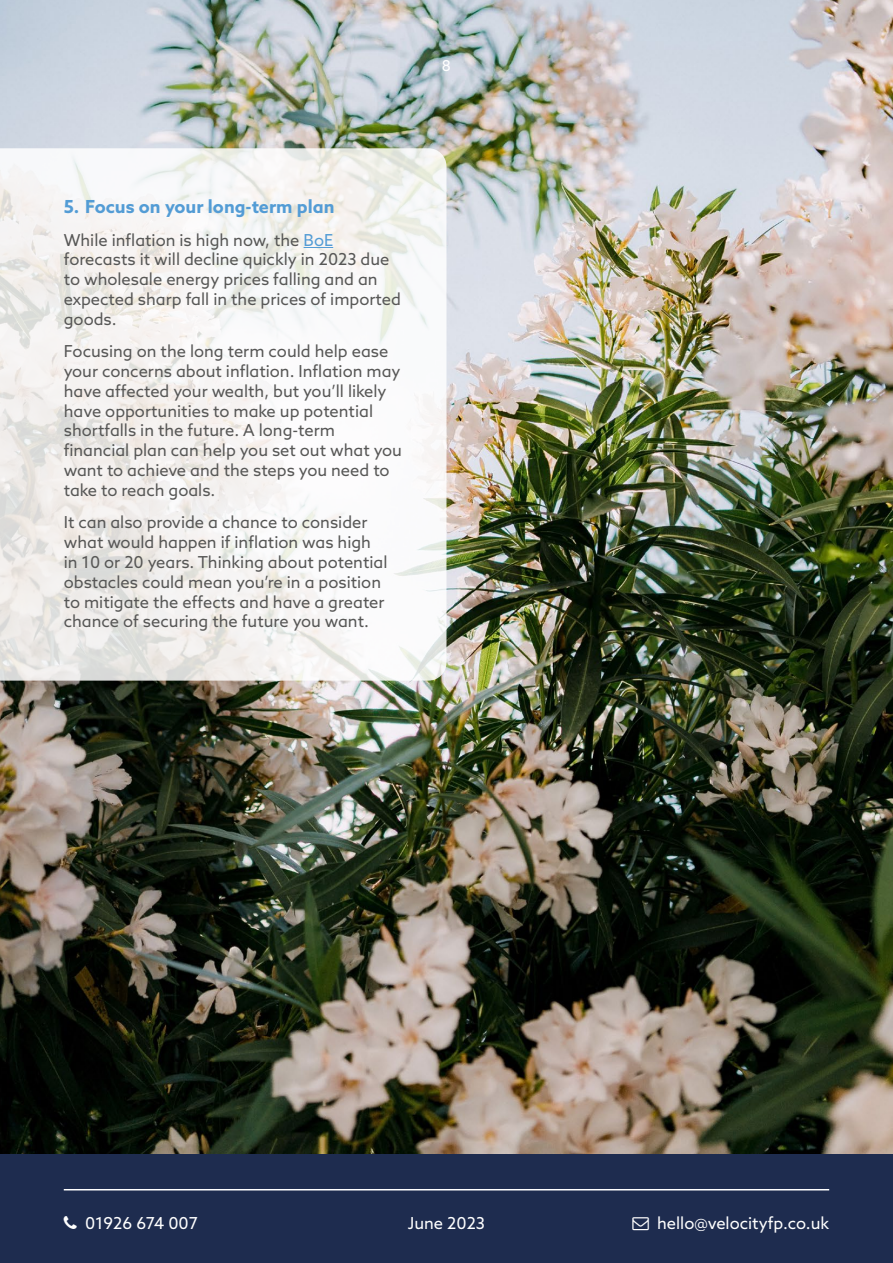
<style>
.page{position:relative;width:893px;height:1263px;background:#fff}
.page>*{position:absolute;margin:0;border:0;box-sizing:border-box;transform-origin:0 0}
.t1{font:700 18px "Azo Sans";color:#539cd5}
.t2{font:16.5px/19.8px "Azo Sans";color:#575756}
.t3{font:16.5px "Azo Sans";color:#fff}
.t4{font:15px "Azo Sans";color:#fff}
.s1{color:#539cd5}
</style>
<div class="page">
<div style="left:0;top:1153px;width:893px;height:110px;background:#1e2c4f"></div>
<hr style="left:64px;top:1189px;width:765px;height:1px;background:#fff">
<img style="left:0;top:0;width:893px;height:1153px">
<svg style="left:0;top:148px;width:446px;height:533px;fill:#f6f4f3"></svg>
<svg style="left:304px;top:247px;width:29px;height:1px"></svg>
<p class="t4" style="left:442px;top:56px;width:11px">8</p>
<p class="t1" style="left:64px;top:195px;width:272px">5. Focus on your long-term plan</p>
<p class="t2" style="left:64px;top:229px;width:339px">While inflation is high now, the <span class="s1">BoE </span>forecasts it will decline quickly in 2023 due to wholesale energy prices falling and an expected sharp fall in the prices of imported goods.</p>
<p class="t2" style="left:64px;top:341px;width:340px">Focusing on the long term could help ease your concerns about inflation. Inflation may have affected your wealth, but you’ll likely have opportunities to make up potential shortfalls in the future. A long-term financial plan can help you set out what you want to achieve and the steps you need to take to reach goals.</p>
<p class="t2" style="left:64px;top:512px;width:325px">It can also provide a chance to consider what would happen if inflation was high in 10 or 20 years. Thinking about potential obstacles could mean you’re in a position to mitigate the effects and have a greater chance of securing the future you want.</p>
<p class="t3" style="left:85px;top:1212px;width:114px">01926 674 007</p>
<p class="t3" style="left:657px;top:1212px;width:174px">hello@velocityfp.co.uk</p>
<p class="t3" style="left:408px;top:1213px;width:79px">June 2023</p>
</div>
